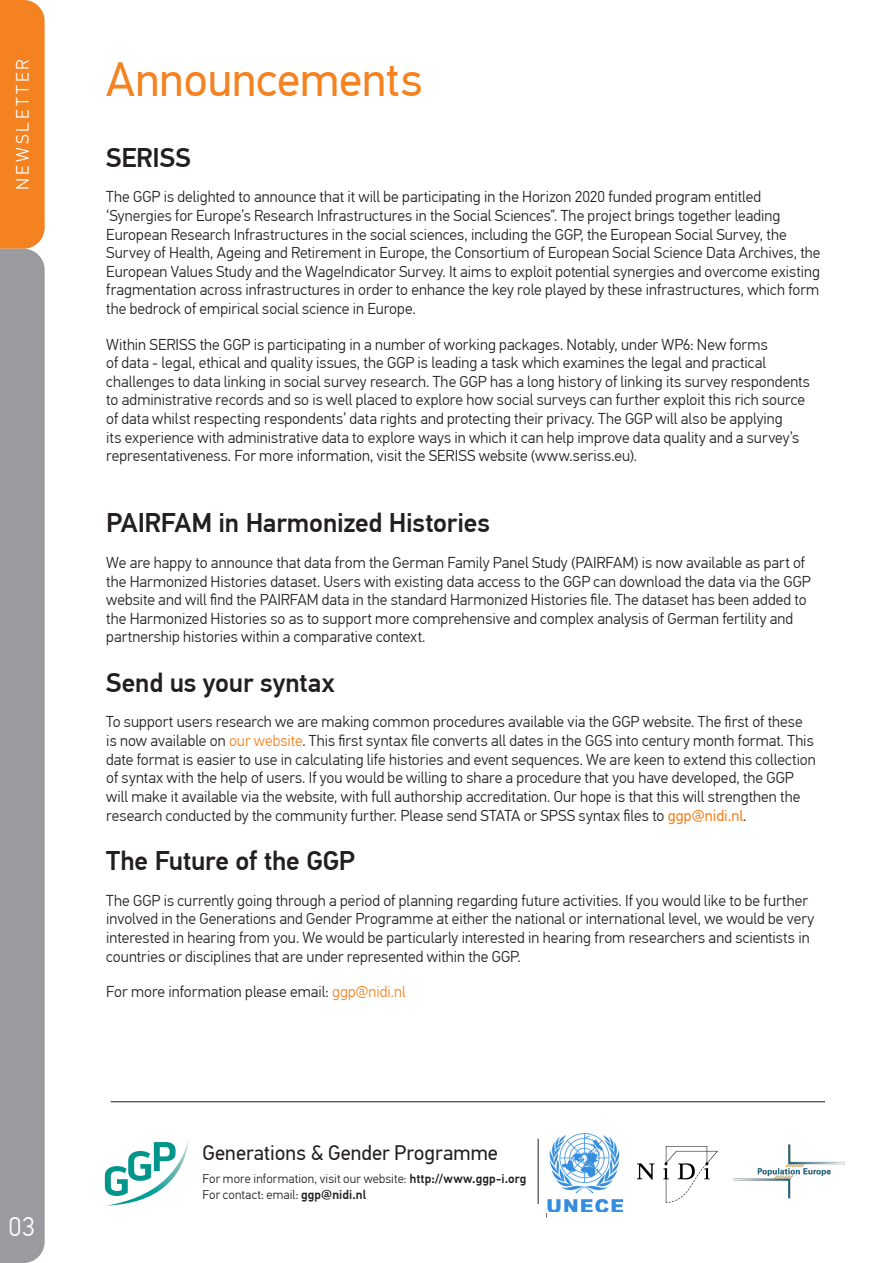
<style>
.page{position:relative;width:893px;height:1263px;background:#fff}
.page>*{position:absolute;margin:0;border:0;box-sizing:border-box;transform-origin:0 0}
.t1{font:48px "PF Din Text Pro";letter-spacing:-.005em;color:#f58220}
.t2{font:500 27px "PF Din Text Pro";letter-spacing:-.01em;color:#231f20}
.t3{font:300 27px "PF Din Text Pro";color:#fff}
.t4{font:21px "PF Din Text Pro";color:#231f20}
.t5{font:300 18px "PF Din Text Pro";letter-spacing:.155em;color:#fff}
.t6{font:300 15.75px/18.6px "PF Din Text Pro";color:#231f20}
.t7{font:300 12.75px "PF Din Text Pro";letter-spacing:.01em;color:#231f20}
.s1{color:#f58220}
.s2{font-weight:400;color:#f58220}
.s3{font-weight:500}
</style>
<div class="page">
<img style="left:110px;top:1140px;width:79px;height:65px">
<svg style="left:105px;top:1142px;width:71px;height:54px"></svg>
<hr style="left:538px;top:1139px;width:1px;height:65px;background:#231f20">
<div style="left:0;top:0;width:45px;height:249px;background:#f58220"></div>
<div style="left:0;top:249px;width:45px;height:1014px;background:#999b9e"></div>
<hr style="left:111px;top:1101px;width:714px;height:1px;background:#231f20">
<img style="left:638px;top:1146px;width:80px;height:57px">
<img style="left:733px;top:1144px;width:112px;height:55px">
<img style="left:547px;top:1133px;width:76px;height:79px">
<p class="t5" style="left:12px;top:190px;width:132px;rotate:-90deg">NEWSLETTER</p>
<p class="t1" style="left:106px;top:51px;width:318px">Announcements</p>
<p class="t2" style="left:106px;top:141px;width:86px">SERISS</p>
<p class="t6" style="left:106px;top:188px;width:716px">The GGP is delighted to announce that it will be participating in the Horizon 2020 funded program entitled ‘Synergies for Europe’s Research Infrastructures in the Social Sciences”. The project brings together leading European Research Infrastructures in the social sciences, including the GGP, the European Social Survey, the Survey of Health, Ageing and Retirement in Europe, the Consortium of European Social Science Data Archives, the European Values Study and the WageIndicator Survey. It aims to exploit potential synergies and overcome existing fragmentation across infrastructures in order to enhance the key role played by these infrastructures, which form the bedrock of empirical social science in Europe.</p>
<p class="t6" style="left:106px;top:335px;width:705px">Within SERISS the GGP is participating in a number of working packages. Notably, under WP6: New forms<br>of data - legal, ethical and quality issues, the GGP is leading a task which examines the legal and practical challenges to data linking in social survey research. The GGP has a long history of linking its survey respondents to administrative records and so is well placed to explore how social surveys can further exploit this rich source of data whilst respecting respondents’ data rights and protecting their privacy. The GGP will also be applying<br>its experience with administrative data to explore ways in which it can help improve data quality and a survey’s representativeness. For more information, visit the SERISS website (www.seriss.eu).</p>
<p class="t2" style="left:106px;top:507px;width:385px">PAIRFAM in Harmonized Histories</p>
<p class="t6" style="left:106px;top:554px;width:706px">We are happy to announce that data from the German Family Panel Study (PAIRFAM) is now available as part of the Harmonized Histories dataset. Users with existing data access to the GGP can download the data via the GGP website and will find the PAIRFAM data in the standard Harmonized Histories file. The dataset has been added to the Harmonized Histories so as to support more comprehensive and complex analysis of German fertility and partnership histories within a comparative context.</p>
<p class="t2" style="left:106px;top:666px;width:230px">Send us your syntax</p>
<p class="t6" style="left:106px;top:713px;width:711px">To support users research we are making common procedures available via the GGP website. The first of these is now available on <span class="s1">our website</span>. This first syntax file converts all dates in the GGS into century month format. This date format is easier to use in calculating life histories and event sequences. We are keen to extend this collection of syntax with the help of users. If you would be willing to share a procedure that you have developed, the GGP will make it available via the website, with full authorship accreditation. Our hope is that this will strengthen the research conducted by the community further. Please send STATA or SPSS syntax files to <span class="s2">ggp@nidi.nl</span>.</p>
<p class="t2" style="left:106px;top:845px;width:250px">The Future of the GGP</p>
<p class="t6" style="left:106px;top:891px;width:710px">The GGP is currently going through a period of planning regarding future activities. If you would like to be further involved in the Generations and Gender Programme at either the national or international level, we would be very interested in hearing from you. We would be particularly interested in hearing from researchers and scientists in countries or disciplines that are under represented within the GGP.</p>
<p class="t6" style="left:106px;top:983px;width:301px">For more information please email: <span class="s1">ggp@nidi.nl</span></p>
<p class="t4" style="left:203px;top:1140px;width:297px">Generations &amp; Gender Programme</p>
<p class="t3" style="left:9px;top:1211px;width:28px">03</p>
<p class="t7" style="left:203px;top:1171px;width:321px">For more information, visit our website: <span class="s3">http://www.ggp-i.org</span></p>
<p class="t7" style="left:203px;top:1188px;width:165px">For contact: email: <span class="s3">ggp@nidi.nl</span></p>
</div>
